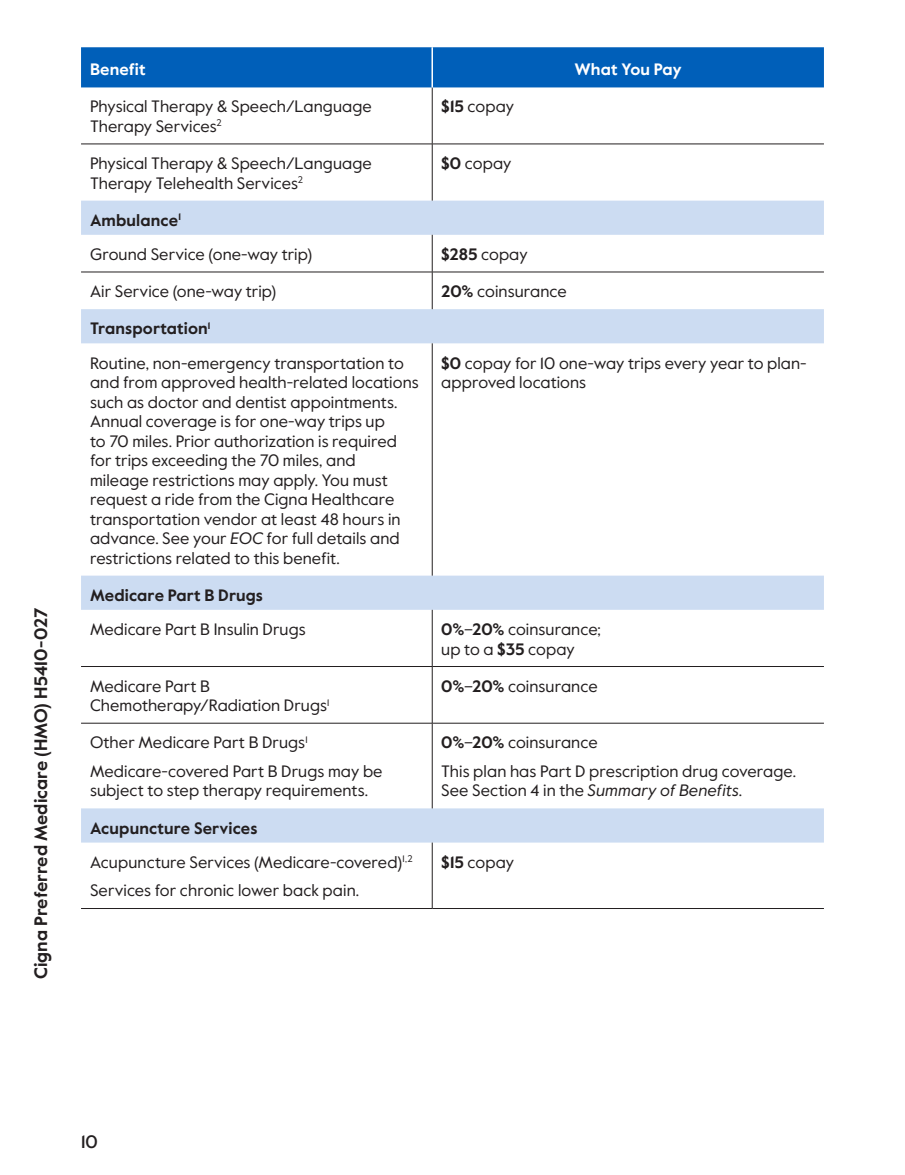
<style>
.page{position:relative;width:905px;height:1175px;background:#fff}
.page>*{position:absolute;margin:0;border:0;box-sizing:border-box;transform-origin:0 0}
.margin_plan_name{font:700 18px "Value Sans Pro";color:#231f20}
.t1{font:500 18px "Value Sans Pro";color:#231f20}
.table_para{font:16.5px/19.5px "Value Sans Pro";letter-spacing:.005em;color:#231f20}
.table_row_h1{font:700 16.5px "Value Sans Pro";letter-spacing:.005em;color:#231f20}
.table_col_h1_align_center{font:700 16.5px "Value Sans Pro";color:#fff}
.table_col_h1_align_right{font:700 16.5px "Value Sans Pro";letter-spacing:.01em;color:#fff}
.s1{font-weight:700}
.s2{font-style:italic}
</style>
<div class="page">
<div style="left:81px;top:47px;width:743px;height:40px;background:#005fb9"></div>
<svg style="left:81px;top:201px;width:743px;height:641px"></svg>
<hr style="left:432px;top:87px;width:1px;height:57px;background:#231f20">
<hr style="left:432px;top:144px;width:1px;height:57px;background:#231f20">
<hr style="left:432px;top:235px;width:1px;height:37px;background:#231f20">
<hr style="left:432px;top:272px;width:1px;height:37px;background:#231f20">
<hr style="left:432px;top:343px;width:1px;height:232px;background:#231f20">
<hr style="left:432px;top:610px;width:1px;height:56px;background:#231f20">
<hr style="left:432px;top:666px;width:1px;height:57px;background:#231f20">
<hr style="left:432px;top:723px;width:1px;height:85px;background:#231f20">
<hr style="left:432px;top:842px;width:1px;height:66px;background:#231f20">
<hr style="left:81px;top:908px;width:351px;height:1px;background:#231f20">
<hr style="left:432px;top:908px;width:392px;height:1px;background:#231f20">
<hr style="left:81px;top:666px;width:351px;height:1px;background:#231f20">
<hr style="left:432px;top:666px;width:392px;height:1px;background:#231f20">
<hr style="left:81px;top:723px;width:351px;height:1px;background:#231f20">
<hr style="left:432px;top:723px;width:392px;height:1px;background:#231f20">
<hr style="left:81px;top:144px;width:351px;height:1px;background:#231f20">
<hr style="left:432px;top:144px;width:392px;height:1px;background:#231f20">
<hr style="left:431px;top:47px;width:2px;height:40px;background:#fff">
<hr style="left:81px;top:272px;width:351px;height:1px;background:#231f20">
<hr style="left:432px;top:272px;width:392px;height:1px;background:#231f20">
<p class="margin_plan_name" style="left:30px;top:979px;width:373px;rotate:-90deg">Cigna Preferred Medicare (HMO) H5410-027</p>
<p class="table_col_h1_align_right" style="left:90px;top:60px;width:57px">Benefit</p>
<p class="table_col_h1_align_center" style="left:574px;top:60px;width:109px">What You Pay</p>
<p class="table_para" style="left:90px;top:97px;width:283px">Physical Therapy &amp; Speech/Language<br>Therapy Services<sup>2</sup></p>
<p class="table_para" style="left:441px;top:97px;width:74px"><span class="s1">$15</span> copay</p>
<p class="table_para" style="left:90px;top:154px;width:283px">Physical Therapy &amp; Speech/Language<br>Therapy Telehealth Services<sup>2</sup></p>
<p class="table_para" style="left:441px;top:154px;width:72px"><span class="s1">$0</span> copay</p>
<p class="table_row_h1" style="left:90px;top:210px;width:92px">Ambulance<sup>1</sup></p>
<p class="table_para" style="left:90px;top:245px;width:224px">Ground Service (one-way trip)</p>
<p class="table_para" style="left:441px;top:245px;width:88px"><span class="s1">$285</span> copay</p>
<p class="table_para" style="left:90px;top:282px;width:188px">Air Service (one-way trip)</p>
<p class="table_para" style="left:441px;top:282px;width:127px"><span class="s1">20%</span> coinsurance</p>
<p class="table_row_h1" style="left:90px;top:319px;width:122px">Transportation<sup>1</sup></p>
<p class="table_para" style="left:90px;top:353px;width:330px">Routine, non-emergency transportation to and from approved health-related locations such as doctor and dentist appointments.<br>Annual coverage is for one-way trips up<br>to 70 miles. Prior authorization is required for trips exceeding the 70 miles, and mileage restrictions may apply. You must request a ride from the Cigna Healthcare transportation vendor at least 48 hours in advance. See your <span class="s2">EOC</span> for full details and restrictions related to this benefit.</p>
<p class="table_para" style="left:441px;top:353px;width:365px"><span class="s1">$0</span> copay for 10 one-way trips every year to plan&shy;approved locations</p>
<p class="table_row_h1" style="left:90px;top:585px;width:174px">Medicare Part B Drugs</p>
<p class="table_para" style="left:90px;top:620px;width:217px">Medicare Part B Insulin Drugs</p>
<p class="table_para" style="left:441px;top:620px;width:161px"><span class="s1">0%</span>–<span class="s1">20%</span> coinsurance; up to a <span class="s1">$35</span> copay</p>
<p class="table_para" style="left:90px;top:676px;width:241px">Medicare Part B<br>Chemotherapy/Radiation Drugs<sup>1</sup></p>
<p class="table_para" style="left:441px;top:676px;width:158px"><span class="s1">0%</span>–<span class="s1">20%</span> coinsurance</p>
<p class="table_para" style="left:90px;top:733px;width:219px">Other Medicare Part B Drugs<sup>1</sup></p>
<p class="table_para" style="left:90px;top:761px;width:294px">Medicare-covered Part B Drugs may be subject to step therapy requirements.</p>
<p class="table_para" style="left:441px;top:733px;width:158px"><span class="s1">0%</span>–<span class="s1">20%</span> coinsurance</p>
<p class="table_para" style="left:441px;top:761px;width:356px">This plan has Part D prescription drug coverage.<br>See Section 4 in the <span class="s2">Summary of Benefits</span>.</p>
<p class="table_row_h1" style="left:90px;top:818px;width:169px">Acupuncture Services</p>
<p class="table_para" style="left:90px;top:852px;width:324px">Acupuncture Services (Medicare‑covered)<sup>1,2</sup></p>
<p class="table_para" style="left:90px;top:881px;width:271px">Services for chronic lower back pain.</p>
<p class="table_para" style="left:441px;top:852px;width:74px"><span class="s1">$15</span> copay</p>
<p class="t1" style="left:81px;top:1130px;width:18px">10</p>
</div>
